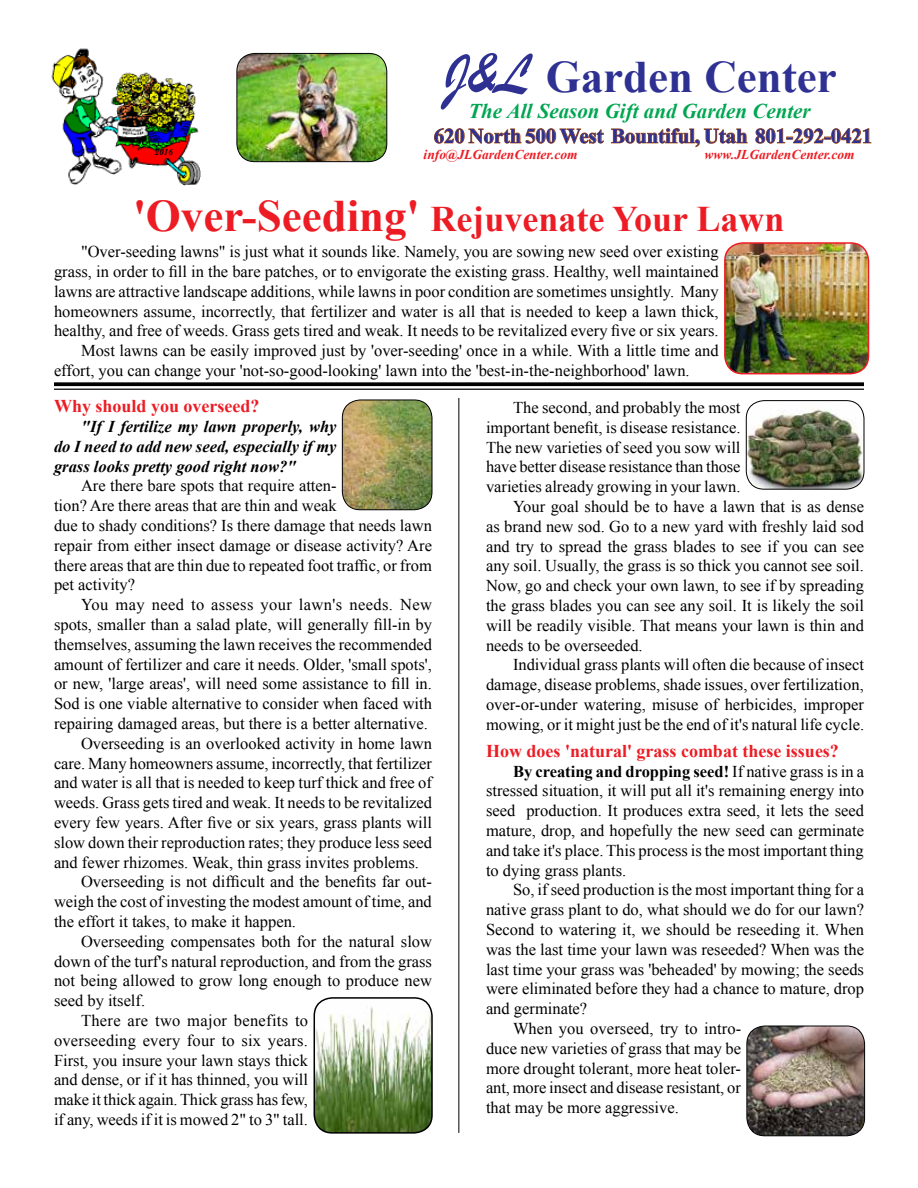
<style>
.page{position:relative;width:918px;height:1188px;background:#fff}
.page>*{position:absolute;margin:0;border:0;box-sizing:border-box;transform-origin:0 0}
.t1{font:700 45px "Times New Roman";color:#2e3192}
.t2{font:700 36px "Times New Roman";color:#ed1c24}
.t3{font:700 21px "Times New Roman";letter-spacing:-.005em;color:#2e3192}
.t4{font:italic 700 21px "Times New Roman";color:#00a651}
.t5{font:700 18px "Times New Roman";color:#ed1c24}
.t6{font:16.5px/19.8px "Times New Roman";color:#000}
.t7{font:italic 700 16.5px/19.8px "Times New Roman";color:#000;text-align:justify}
.t8{font:16.5px "Times New Roman";letter-spacing:.025em;color:#000}
.t9{font:16.5px "Times New Roman";letter-spacing:.02em;color:#000}
.t10{font:italic 700 13.5px "Times New Roman";color:#ed1c24}
.t11{font:italic 700 9px "Times New Roman";color:#000}
.s1{font-family:"Brush Script";font-weight:400;font-size:60px}
.s2{font-size:45px}
.s3{font-weight:700}
</style>
<div class="page">
<svg style="left:434px;top:128px;width:170px;height:16px"></svg>
<svg style="left:611px;top:128px;width:137px;height:19px"></svg>
<svg style="left:755px;top:128px;width:117px;height:16px"></svg>
<svg style="left:54px;top:382px;width:810px;height:4px;background:#161616"></svg>
<hr style="left:54px;top:389px;width:810px;height:1px;background:#000">
<hr style="left:459px;top:398px;width:1px;height:735px;background:#000">
<img style="left:342px;top:400px;width:90px;height:110px">
<div style="left:342px;top:400px;width:90px;height:110px;border:1px solid #000;border-radius:18px"></div>
<img style="left:747px;top:1026px;width:118px;height:110px">
<div style="left:747px;top:1026px;width:118px;height:110px;border:1px solid #000;border-radius:18px"></div>
<img style="left:725px;top:243px;width:143px;height:131px">
<div style="left:724px;top:242px;width:145px;height:132px;border:2px solid #ed1c24;border-radius:18px"></div>
<img style="left:51px;top:48px;width:150px;height:137px">
<img style="left:746px;top:401px;width:118px;height:88px">
<div style="left:746px;top:400px;width:118px;height:90px;border:1px solid #000;border-radius:18px"></div>
<img style="left:314px;top:998px;width:118px;height:135px">
<div style="left:314px;top:997px;width:119px;height:137px;border:2px solid #000;border-radius:18px"></div>
<img style="left:237px;top:53px;width:150px;height:109px">
<div style="left:237px;top:53px;width:150px;height:109px;border:1px solid #000;border-radius:18px"></div>
<h1 class="t1" style="left:443px;top:46px;width:395px"><span class="s1">J&amp;L</span> Garden Center</h1>
<p class="t4" style="left:468px;top:96px;width:344px">The All Season Gift and Garden Center</p>
<p class="t3" style="left:434px;top:121px;width:440px">620 North 500 West Bountiful, Utah 801-292-0421</p>
<p class="t10" style="left:424px;top:145px;width:156px">info@JLGardenCenter.com</p>
<p class="t10" style="left:705px;top:145px;width:152px">www.JLGardenCenter.com</p>
<h2 class="t2" style="left:133px;top:194px;width:653px"><span class="s2">'Over-Seeding'</span> Rejuvenate Your Lawn</h2>
<p class="t6" style="left:81px;top:241px;width:639px">"Over-seeding lawns" is just what it sounds like. Namely, you are sowing new seed over existing</p>
<p class="t6" style="left:54px;top:261px;width:666px">grass, in order to fill in the bare patches, or to envigorate the existing grass. Healthy, well maintained</p>
<p class="t6" style="left:54px;top:281px;width:666px">lawns are attractive landscape additions, while lawns in poor condition are sometimes unsightly. Many</p>
<p class="t6" style="left:54px;top:301px;width:666px">homeowners assume, incorrectly, that fertilizer and water is all that is needed to keep a lawn thick,</p>
<p class="t6" style="left:54px;top:321px;width:666px">healthy, and free of weeds. Grass gets tired and weak. It needs to be revitalized every five or six years.</p>
<p class="t6" style="left:81px;top:340px;width:639px">Most lawns can be easily improved just by 'over-seeding' once in a while. With a little time and</p>
<p class="t6" style="left:54px;top:360px;width:637px">effort, you can change your 'not-so-good-looking' lawn into the 'best-in-the-neighborhood' lawn.</p>
<p class="t5" style="left:54px;top:394px;width:207px">Why should you overseed?</p>
<p class="t7" style="left:54px;top:416px;width:284px;text-indent:27px">"If I fertilize my lawn properly, why do I need to add new seed, especially if my grass looks pretty good right now?"</p>
<p class="t6" style="left:54px;top:476px;width:380px;text-indent:27px">Are there bare spots that require atten-<br>tion? Are there areas that are thin and weak<br>due to shady conditions? Is there damage that needs lawn repair from either insect damage or disease activity? Are there areas that are thin due to repeated foot traffic, or from pet activity?</p>
<p class="t8" style="left:81px;top:594px;width:352px">You may need to assess your lawn's needs. New</p>
<p class="t6" style="left:54px;top:614px;width:380px">spots, smaller than a salad plate, will generally fill-in by</p>
<p class="t6" style="left:54px;top:634px;width:380px">themselves, assuming the lawn receives the recommended</p>
<p class="t6" style="left:54px;top:654px;width:379px">amount of fertilizer and care it needs. Older, 'small spots',</p>
<p class="t6" style="left:54px;top:674px;width:380px">or new, 'large areas', will need some assistance to fill in.</p>
<p class="t6" style="left:54px;top:693px;width:380px">Sod is one viable alternative to consider when faced with</p>
<p class="t6" style="left:54px;top:713px;width:375px">repairing damaged areas, but there is a better alternative.</p>
<p class="t6" style="left:81px;top:733px;width:353px">Overseeding is an overlooked activity in home lawn</p>
<p class="t6" style="left:54px;top:753px;width:380px">care. Many homeowners assume, incorrectly, that fertilizer</p>
<p class="t6" style="left:54px;top:773px;width:380px">and water is all that is needed to keep turf thick and free of</p>
<p class="t6" style="left:54px;top:792px;width:380px">weeds. Grass gets tired and weak. It needs to be revitalized</p>
<p class="t6" style="left:54px;top:812px;width:380px">every few years. After five or six years, grass plants will</p>
<p class="t6" style="left:54px;top:832px;width:380px">slow down their reproduction rates; they produce less seed</p>
<p class="t6" style="left:54px;top:852px;width:366px">and fewer rhizomes. Weak, thin grass invites problems.</p>
<p class="t6" style="left:81px;top:872px;width:353px">Overseeding is not difficult and the benefits far out-</p>
<p class="t6" style="left:54px;top:891px;width:379px">weigh the cost of investing the modest amount of time, and</p>
<p class="t6" style="left:54px;top:911px;width:244px">the effort it takes, to make it happen.</p>
<p class="t6" style="left:81px;top:931px;width:353px">Overseeding compensates both for the natural slow</p>
<p class="t6" style="left:54px;top:951px;width:380px">down of the turf's natural reproduction, and from the grass</p>
<p class="t6" style="left:54px;top:971px;width:380px">not being allowed to grow long enough to produce new</p>
<p class="t6" style="left:54px;top:990px;width:93px">seed by itself.</p>
<p class="t9" style="left:81px;top:1009px;width:229px">There are two major benefits to</p>
<p class="t6" style="left:54px;top:1030px;width:255px">overseeding every four to six years.</p>
<p class="t6" style="left:54px;top:1050px;width:256px">First, you insure your lawn stays thick</p>
<p class="t6" style="left:54px;top:1070px;width:256px">and dense, or if it has thinned, you will</p>
<p class="t6" style="left:54px;top:1089px;width:256px">make it thick again. Thick grass has few,</p>
<p class="t6" style="left:54px;top:1109px;width:255px">if any, weeds if it is mowed 2" to 3" tall.</p>
<p class="t11" style="left:155px;top:145px;width:19px">2016</p>
<p class="t6" style="left:513px;top:397px;width:229px">The second, and probably the most</p>
<p class="t6" style="left:486px;top:417px;width:256px">important benefit, is disease resistance.</p>
<p class="t6" style="left:486px;top:437px;width:256px">The new varieties of seed you sow will</p>
<p class="t6" style="left:486px;top:457px;width:256px">have better disease resistance than those</p>
<p class="t6" style="left:486px;top:477px;width:256px">varieties already growing in your lawn.</p>
<p class="t6" style="left:513px;top:496px;width:353px">Your goal should be to have a lawn that is as dense</p>
<p class="t6" style="left:486px;top:516px;width:380px">as brand new sod. Go to a new yard with freshly laid sod</p>
<p class="t6" style="left:486px;top:536px;width:380px">and try to spread the grass blades to see if you can see</p>
<p class="t6" style="left:486px;top:556px;width:380px">any soil. Usually, the grass is so thick you cannot see soil.</p>
<p class="t6" style="left:486px;top:576px;width:380px">Now, go and check your own lawn, to see if by spreading</p>
<p class="t6" style="left:486px;top:595px;width:380px">the grass blades you can see any soil. It is likely the soil</p>
<p class="t6" style="left:486px;top:615px;width:380px">will be readily visible. That means your lawn is thin and</p>
<p class="t6" style="left:486px;top:635px;width:158px">needs to be overseeded.</p>
<p class="t6" style="left:513px;top:655px;width:353px">Individual grass plants will often die because of insect</p>
<p class="t6" style="left:486px;top:675px;width:379px">damage, disease problems, shade issues, over fertilization,</p>
<p class="t6" style="left:486px;top:694px;width:380px">over-or-under watering, misuse of herbicides, improper</p>
<p class="t6" style="left:486px;top:714px;width:380px">mowing, or it might just be the end of it's natural life cycle.</p>
<p class="t5" style="left:486px;top:738px;width:354px">How does 'natural' grass combat these issues?</p>
<p class="t6" style="left:486px;top:761px;width:380px;text-align:justify;text-indent:27px"><span class="s3">By creating and dropping seed!</span> If native grass is in a stressed situation, it will put all it's remaining energy into seed production. It produces extra seed, it lets the seed mature, drop, and hopefully the new seed can germinate and take it's place. This process is the most important thing to dying grass plants.</p>
<p class="t6" style="left:513px;top:880px;width:353px">So, if seed production is the most important thing for a</p>
<p class="t6" style="left:486px;top:900px;width:380px">native grass plant to do, what should we do for our lawn?</p>
<p class="t6" style="left:486px;top:919px;width:380px">Second to watering it, we should be reseeding it. When</p>
<p class="t6" style="left:486px;top:939px;width:380px">was the last time your lawn was reseeded? When was the</p>
<p class="t6" style="left:486px;top:959px;width:380px">last time your grass was 'beheaded' by mowing; the seeds</p>
<p class="t6" style="left:486px;top:979px;width:380px">were eliminated before they had a chance to mature, drop</p>
<p class="t6" style="left:486px;top:999px;width:103px">and germinate?</p>
<p class="t6" style="left:513px;top:1018px;width:230px">When you overseed, try to intro-</p>
<p class="t6" style="left:486px;top:1038px;width:257px">duce new varieties of grass that may be</p>
<p class="t6" style="left:486px;top:1058px;width:257px">more drought tolerant, more heat toler-</p>
<p class="t6" style="left:486px;top:1078px;width:256px">ant, more insect and disease resistant, or</p>
<p class="t6" style="left:486px;top:1098px;width:194px">that may be more aggressive.</p>
</div>
